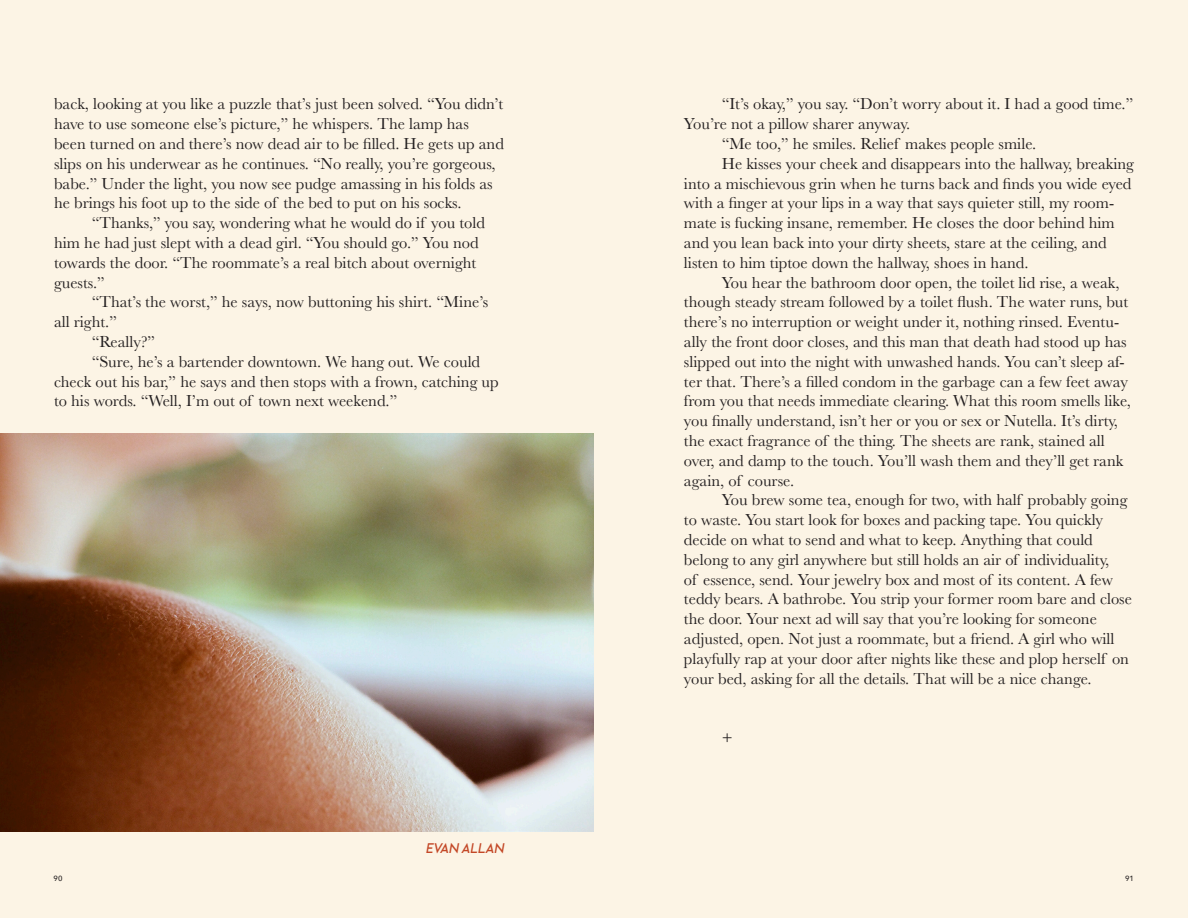
<style>
.page{position:relative;width:1188px;height:918px;background:#fcf4e5}
.page>*{position:absolute;margin:0;border:0;box-sizing:border-box;transform-origin:0 0}
.t1{font:16.5px/19.8px "Baskerville";color:#231f20}
.t2{font:italic 600 13.5px "Ginora Sans";color:#c34726}
.t3{font:500 7.5px "Avenir Next";color:#231f20}
</style>
<div class="page">
<img style="left:0;top:433px;width:594px;height:399px">
<p class="t1" style="left:54px;top:94px;width:452px">back, looking at you like a puzzle that’s just been solved. “You didn’t have to use someone else’s picture,” he whispers. The lamp has been turned on and there’s now dead air to be filled. He gets up and slips on his underwear as he continues. “No really, you’re gorgeous, babe.” Under the light, you now see pudge amassing in his folds as he brings his foot up to the side of the bed to put on his socks.</p>
<p class="t1" style="left:54px;top:213px;width:433px;text-indent:38px">“Thanks,” you say, wondering what he would do if you told him he had just slept with a dead girl. “You should go.” You nod towards the door. “The roommate’s a real bitch about overnight guests.”</p>
<p class="t1" style="left:92px;top:292px;width:398px">“That’s the worst,” he says, now buttoning his shirt. “Mine’s</p>
<p class="t1" style="left:54px;top:312px;width:64px">all right.”</p>
<p class="t1" style="left:92px;top:332px;width:65px">“Really?”</p>
<p class="t1" style="left:92px;top:352px;width:390px">“Sure, he’s a bartender downtown. We hang out. We could</p>
<p class="t1" style="left:54px;top:372px;width:446px">check out his bar,” he says and then stops with a frown, catching up</p>
<p class="t1" style="left:54px;top:391px;width:345px">to his words. “Well, I’m out of town next weekend.”</p>
<p class="t2" style="left:425px;top:841px;width:80px">EVAN ALLAN</p>
<p class="t1" style="left:722px;top:94px;width:413px">“It’s okay,” you say. “Don’t worry about it. I had a good time.”</p>
<p class="t1" style="left:684px;top:114px;width:228px">You’re not a pillow sharer anyway.</p>
<p class="t1" style="left:722px;top:134px;width:316px">“Me too,” he smiles. Relief makes people smile.</p>
<p class="t1" style="left:722px;top:154px;width:414px">He kisses your cheek and disappears into the hallway, breaking</p>
<p class="t1" style="left:684px;top:174px;width:449px">into a mischievous grin when he turns back and finds you wide eyed</p>
<p class="t1" style="left:684px;top:193px;width:432px">with a finger at your lips in a way that says quieter still, my room-</p>
<p class="t1" style="left:684px;top:213px;width:432px">mate is fucking insane, remember. He closes the door behind him</p>
<p class="t1" style="left:684px;top:233px;width:424px">and you lean back into your dirty sheets, stare at the ceiling, and</p>
<p class="t1" style="left:684px;top:253px;width:346px">listen to him tiptoe down the hallway, shoes in hand.</p>
<p class="t1" style="left:722px;top:273px;width:399px">You hear the bathroom door open, the toilet lid rise, a weak,</p>
<p class="t1" style="left:684px;top:292px;width:446px">though steady stream followed by a toilet flush. The water runs, but</p>
<p class="t1" style="left:684px;top:312px;width:437px">there’s no interruption or weight under it, nothing rinsed. Eventu-</p>
<p class="t1" style="left:684px;top:332px;width:444px">ally the front door closes, and this man that death had stood up has</p>
<p class="t1" style="left:684px;top:352px;width:442px">slipped out into the night with unwashed hands. You can’t sleep af-</p>
<p class="t1" style="left:684px;top:372px;width:445px">ter that. There’s a filled condom in the garbage can a few feet away</p>
<p class="t1" style="left:684px;top:391px;width:449px">from you that needs immediate clearing. What this room smells like,</p>
<p class="t1" style="left:684px;top:411px;width:436px">you finally understand, isn’t her or you or sex or Nutella. It’s dirty,</p>
<p class="t1" style="left:684px;top:431px;width:422px">the exact fragrance of the thing. The sheets are rank, stained all</p>
<p class="t1" style="left:684px;top:451px;width:441px">over, and damp to the touch. You’ll wash them and they’ll get rank</p>
<p class="t1" style="left:684px;top:471px;width:112px">again, of course.</p>
<p class="t1" style="left:722px;top:490px;width:407px">You brew some tea, enough for two, with half probably going</p>
<p class="t1" style="left:684px;top:510px;width:421px">to waste. You start look for boxes and packing tape. You quickly</p>
<p class="t1" style="left:684px;top:530px;width:410px">decide on what to send and what to keep. Anything that could</p>
<p class="t1" style="left:684px;top:550px;width:427px">belong to any girl anywhere but still holds an air of individuality,</p>
<p class="t1" style="left:684px;top:570px;width:430px">of essence, send. Your jewelry box and most of its content. A few</p>
<p class="t1" style="left:684px;top:589px;width:450px">teddy bears. A bathrobe. You strip your former room bare and close</p>
<p class="t1" style="left:684px;top:609px;width:414px">the door. Your next ad will say that you’re looking for someone</p>
<p class="t1" style="left:684px;top:629px;width:432px">adjusted, open. Not just a roommate, but a friend. A girl who will</p>
<p class="t1" style="left:684px;top:649px;width:447px">playfully rap at your door after nights like these and plop herself on</p>
<p class="t1" style="left:684px;top:669px;width:409px">your bed, asking for all the details. That will be a nice change.</p>
<p class="t1" style="left:722px;top:728px;width:13px">+</p>
<p class="t3" style="left:54px;top:872px;width:10px">90</p>
<p class="t3" style="left:1125px;top:872px;width:10px">91</p>
</div>
